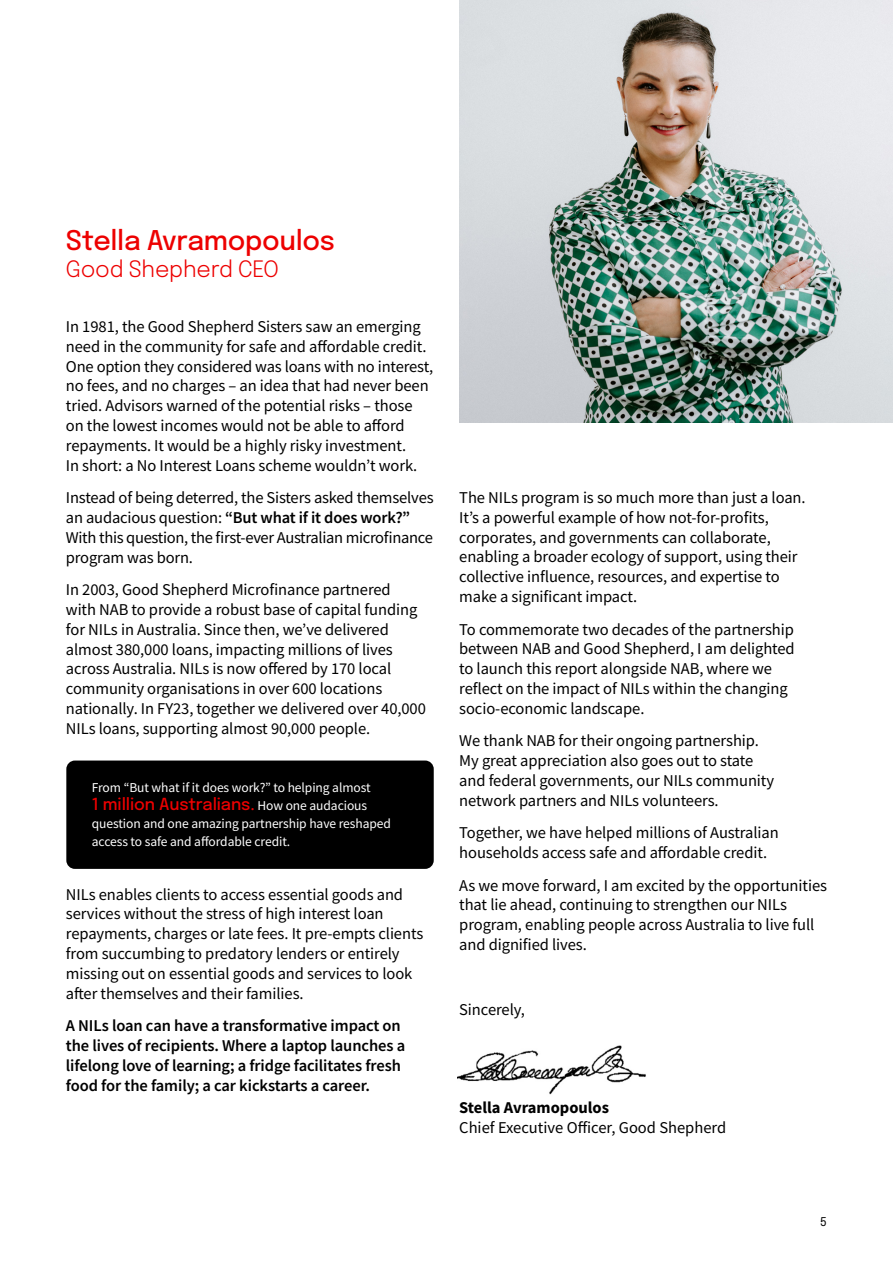
<style>
.page{position:relative;width:893px;height:1263px;background:#fff}
.page>*{position:absolute;margin:0;border:0;box-sizing:border-box;transform-origin:0 0}
.t1{font:500 27px "Epilogue";letter-spacing:-.01em;color:#ed0000}
.t2{font:22.5px "Epilogue";letter-spacing:-.01em;color:#ed0000}
.t3{font:16.5px/19.8px "Source Sans Pro";letter-spacing:-.005em;color:#000}
.t4{font:600 16.5px/19.8px "Source Sans Pro";letter-spacing:-.005em;color:#000}
.t5{font:500 16.5px "Epilogue";letter-spacing:-.005em;color:#ed0000}
.t6{font:700 16.5px "Source Sans Pro";color:#000}
.t7{font:13.5px/18px "Source Sans Pro";letter-spacing:-.005em;color:#fff}
.t8{font:12px "Epilogue";color:#000}
.s1{font-weight:600}
.s2{font-family:"Source Sans Pro";font-weight:400;font-size:13.5px;color:#fff}
</style>
<div class="page">
<div style="left:66px;top:760px;width:368px;height:109px;background:#000;border-radius:9px"></div>
<img style="left:459px;top:0;width:434px;height:422px">
<img style="left:457px;top:1045px;width:189px;height:50px">
<h1 class="t1" style="left:66px;top:221px;width:271px">Stella Avramopoulos</h1>
<h2 class="t2" style="left:66px;top:253px;width:214px">Good Shepherd CEO</h2>
<p class="t3" style="left:66px;top:317px;width:369px">In 1981, the Good Shepherd Sisters saw an emerging need in the community for safe and affordable credit.<br>One option they considered was loans with no interest, no fees, and no charges – an idea that had never been tried. Advisors warned of the potential risks – those on the lowest incomes would not be able to afford repayments. It would be a highly risky investment.<br>In short: a No Interest Loans scheme wouldn’t work.</p>
<p class="t3" style="left:66px;top:488px;width:369px">Instead of being deterred, the Sisters asked themselves an audacious question: <span class="s1">“But what if it does work?” </span>With this question, the first-ever Australian microfinance program was born.</p>
<p class="t3" style="left:66px;top:580px;width:361px">In 2003, Good Shepherd Microfinance partnered<br>with NAB to provide a robust base of capital funding for NILs in Australia. Since then, we’ve delivered almost 380,000 loans, impacting millions of lives across Australia. NILs is now offered by 170 local community organisations in over 600 locations nationally. In FY23, together we delivered over 40,000<br>NILs loans, supporting almost 90,000 people.</p>
<p class="t7" style="left:92px;top:778px;width:280px">From “But what if it does work?” to helping almost</p>
<p class="t5" style="left:92px;top:792px;width:277px">1 million Australians. <span class="s2">How one audacious</span></p>
<p class="t7" style="left:92px;top:814px;width:301px">question and one amazing partnership have reshaped access to safe and affordable credit.</p>
<p class="t3" style="left:66px;top:884px;width:359px">NILs enables clients to access essential goods and services without the stress of high interest loan repayments, charges or late fees. It pre-empts clients from succumbing to predatory lenders or entirely missing out on essential goods and services to look after themselves and their families.</p>
<p class="t4" style="left:66px;top:1016px;width:341px">A NILs loan can have a transformative impact on the lives of recipients. Where a laptop launches a lifelong love of learning; a fridge facilitates fresh food for the family; a car kickstarts a career.</p>
<p class="t3" style="left:459px;top:487px;width:348px">The NILs program is so much more than just a loan.<br>It’s a powerful example of how not-for-profits, corporates, and governments can collaborate, enabling a broader ecology of support, using their collective influence, resources, and expertise to make a significant impact.</p>
<p class="t3" style="left:459px;top:619px;width:337px">To commemorate two decades of the partnership between NAB and Good Shepherd, I am delighted to launch this report alongside NAB, where we reflect on the impact of NILs within the changing socio-economic landscape.</p>
<p class="t3" style="left:459px;top:731px;width:316px">We thank NAB for their ongoing partnership.<br>My great appreciation also goes out to state and federal governments, our NILs community network partners and NILs volunteers.</p>
<p class="t3" style="left:459px;top:823px;width:321px">Together, we have helped millions of Australian households access safe and affordable credit.</p>
<p class="t3" style="left:459px;top:875px;width:369px">As we move forward, I am excited by the opportunities that lie ahead, continuing to strengthen our NILs program, enabling people across Australia to live full and dignified lives.</p>
<p class="t3" style="left:459px;top:1000px;width:67px">Sincerely,</p>
<p class="t6" style="left:459px;top:1096px;width:151px">Stella Avramopoulos</p>
<p class="t3" style="left:459px;top:1117px;width:269px">Chief Executive Officer, Good Shepherd</p>
<p class="t8" style="left:820px;top:1213px;width:8px">5</p>
</div>
